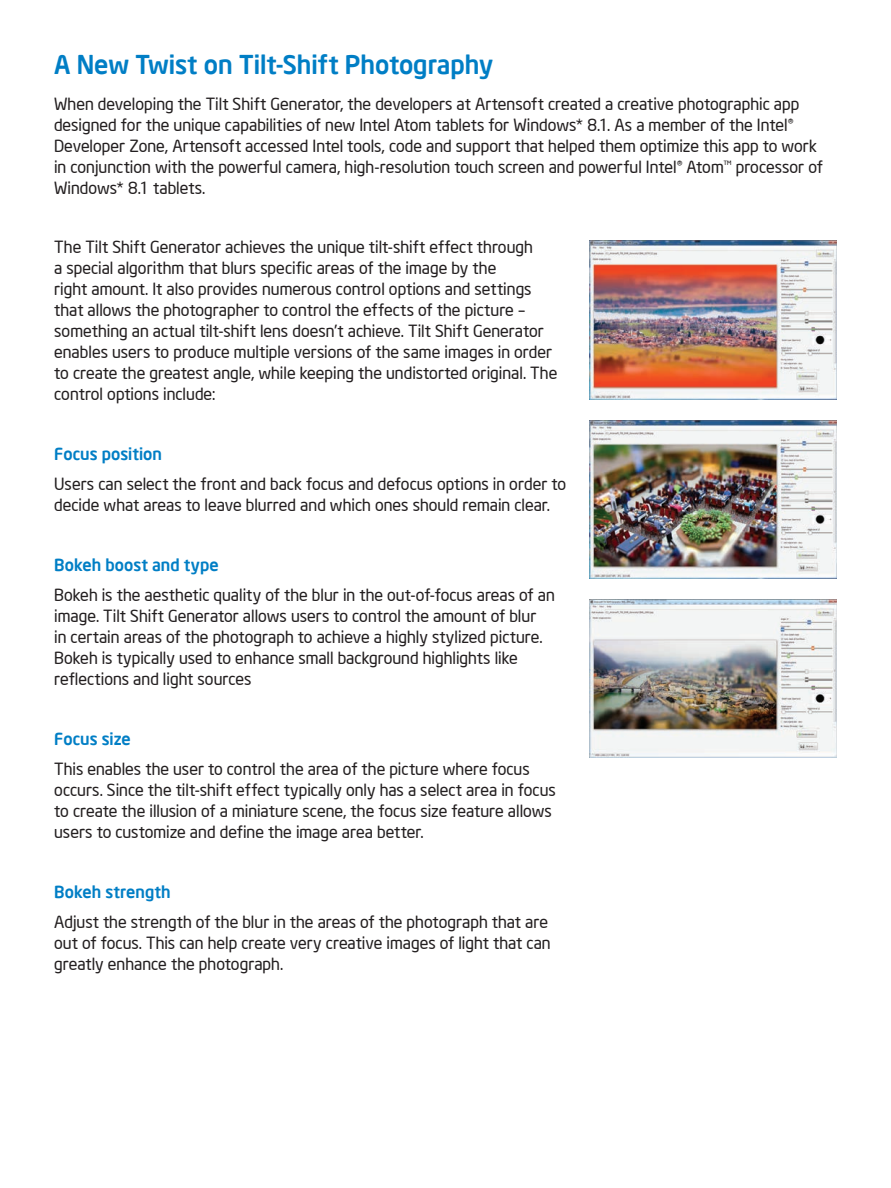
<style>
.page{position:relative;width:891px;height:1188px;background:#fff}
.page>*{position:absolute;margin:0;border:0;box-sizing:border-box;transform-origin:0 0}
.t1{font:500 25.5px "Neo Sans Intel";color:#007ec5}
.t2{font:16.5px/21px "Neo Sans Intel";color:#231f20}
.t3{font:500 16.5px "Neo Sans Intel";letter-spacing:.005em;color:#007ec5}
</style>
<div class="page">
<img style="left:589px;top:241px;width:248px;height:158px">
<img style="left:589px;top:420px;width:248px;height:159px">
<img style="left:589px;top:599px;width:248px;height:159px">
<h1 class="t1" style="left:54px;top:48px;width:441px">A New Twist on Tilt-Shift Photography</h1>
<p class="t2" style="left:54px;top:93px;width:770px">When developing the Tilt Shift Generator, the developers at Artensoft created a creative photographic app designed for the unique capabilities of new Intel Atom tablets for Windows* 8.1. As a member of the Intel® Developer Zone, Artensoft accessed Intel tools, code and support that helped them optimize this app to work in conjunction with the powerful camera, high-resolution touch screen and powerful Intel® Atom™ processor of Windows* 8.1 tablets.</p>
<p class="t2" style="left:54px;top:237px;width:505px">The Tilt Shift Generator achieves the unique tilt-shift effect through<br>a special algorithm that blurs specific areas of the image by the<br>right amount. It also provides numerous control options and settings that allows the photographer to control the effects of the picture – something an actual tilt-shift lens doesn’t achieve. Tilt Shift Generator enables users to produce multiple versions of the same images in order to create the greatest angle, while keeping the undistorted original. The control options include:</p>
<p class="t3" style="left:54px;top:444px;width:109px">Focus position</p>
<p class="t2" style="left:54px;top:474px;width:513px">Users can select the front and back focus and defocus options in order to decide what areas to leave blurred and which ones should remain clear.</p>
<p class="t3" style="left:54px;top:555px;width:166px">Bokeh boost and type</p>
<p class="t2" style="left:54px;top:585px;width:502px">Bokeh is the aesthetic quality of the blur in the out-of-focus areas of an image. Tilt Shift Generator allows users to control the amount of blur<br>in certain areas of the photograph to achieve a highly stylized picture.<br>Bokeh is typically used to enhance small background highlights like reflections and light sources</p>
<p class="t3" style="left:54px;top:729px;width:78px">Focus size</p>
<p class="t2" style="left:54px;top:759px;width:503px">This enables the user to control the area of the picture where focus occurs. Since the tilt-shift effect typically only has a select area in focus to create the illusion of a miniature scene, the focus size feature allows users to customize and define the image area better.</p>
<p class="t3" style="left:54px;top:882px;width:118px">Bokeh strength</p>
<p class="t2" style="left:54px;top:912px;width:498px">Adjust the strength of the blur in the areas of the photograph that are out of focus. This can help create very creative images of light that can greatly enhance the photograph.</p>
</div>
